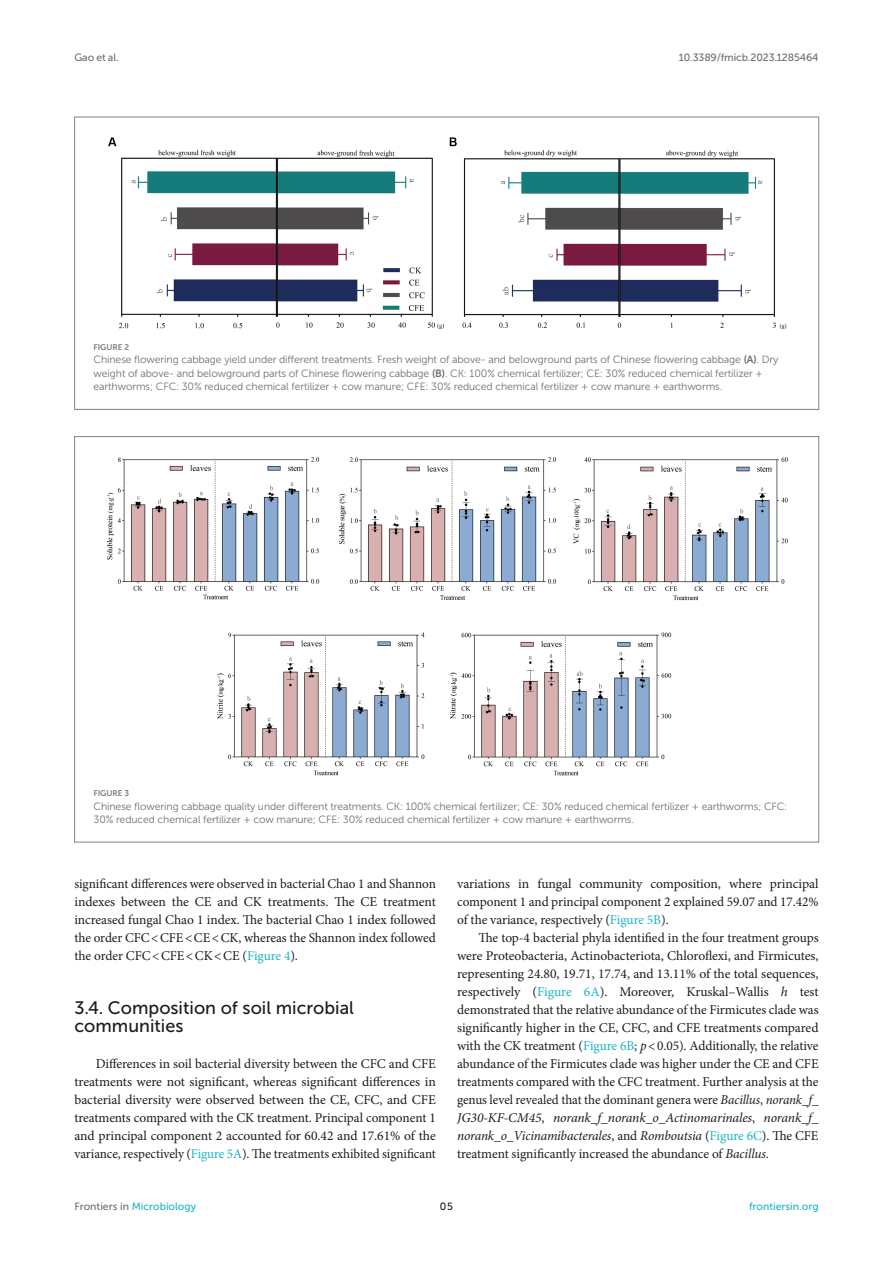
<style>
.page{position:relative;width:893px;height:1263px;background:#fff}
.page>*{position:absolute;margin:0;border:0;box-sizing:border-box;transform-origin:0 0}
.HEAD_2{font:18px/18px "Museo Sans 500";color:#1b1c1b}
.TEXT{font:13.5px/18px "Minion Pro";letter-spacing:-.005em;color:#1b1c1b;text-align:justify}
.TEXT_FLUSH{font:13.5px/18px "Minion Pro";letter-spacing:-.005em;color:#1b1c1b;text-align:justify}
.FIG_LEG{font:10.5px/13.5px "Museo Sans 300";letter-spacing:-.01em;color:#706f70}
.t1{font:10.5px "Museo Sans 500";color:#1db5c3}
.t2{font:10.5px "Museo Sans 500";letter-spacing:-.015em;color:#706f70}
.t3{font:10.5px "Museo Sans 500";color:#1b1c1b}
.FIG_HD{font:8.25px "Museo Sans 700";letter-spacing:-.01em;color:#7e7f7f}
.s1{font-family:"Museo Sans 700"}
.s2{color:#1db5c3}
.s3{font-style:italic}
.s4{color:#706f70}
</style>
<div class="page">
<img style="left:108px;top:137px;width:679px;height:193px">
<img style="left:106px;top:457px;width:682px;height:319px">
<p class="t2" style="left:74px;top:51px;width:46px">Gao et al.</p>
<p class="t2" style="left:679px;top:51px;width:141px">10.3389/fmicb.2023.1285464</p>
<p class="FIG_HD" style="left:94px;top:342px;width:37px">FIGURE 2</p>
<p class="FIG_LEG" style="left:94px;top:353px;width:686px">Chinese flowering cabbage yield under different treatments. Fresh weight of above- and belowground parts of Chinese flowering cabbage <span class="s1">(A)</span>. Dry weight of above- and belowground parts of Chinese flowering cabbage <span class="s1">(B)</span>. CK: 100% chemical fertilizer; CE: 30% reduced chemical fertilizer + earthworms; CFC: 30% reduced chemical fertilizer + cow manure; CFE: 30% reduced chemical fertilizer + cow manure + earthworms.</p>
<p class="FIG_HD" style="left:94px;top:789px;width:37px">FIGURE 3</p>
<p class="FIG_LEG" style="left:94px;top:799px;width:695px">Chinese flowering cabbage quality under different treatments. CK: 100% chemical fertilizer; CE: 30% reduced chemical fertilizer + earthworms; CFC:<br>30% reduced chemical fertilizer + cow manure; CFE: 30% reduced chemical fertilizer + cow manure + earthworms.</p>
<p class="TEXT_FLUSH" style="left:74px;top:875px;width:363px">significant differences were observed in bacterial Chao 1 and Shannon indexes between the CE and CK treatments. The CE treatment increased fungal Chao 1 index. The bacterial Chao 1 index followed the order CFC&lt;CFE&lt;CE&lt;CK, whereas the Shannon index followed the order CFC&lt;CFE&lt;CK&lt;CE (<span class="s2">Figure 4</span>).</p>
<p class="HEAD_2" style="left:74px;top:999px;width:281px">3.4. Composition of soil microbial communities</p>
<p class="TEXT_FLUSH" style="left:74px;top:1055px;width:363px;text-indent:21px">Differences in soil bacterial diversity between the CFC and CFE treatments were not significant, whereas significant differences in bacterial diversity were observed between the CE, CFC, and CFE treatments compared with the CK treatment. Principal component 1 and principal component 2 accounted for 60.42 and 17.61% of the variance, respectively (<span class="s2">Figure 5A</span>). The treatments exhibited significant</p>
<p class="TEXT_FLUSH" style="left:457px;top:875px;width:363px">variations in fungal community composition, where principal component 1 and principal component 2 explained 59.07 and 17.42% of the variance, respectively (<span class="s2">Figure 5B</span>).</p>
<p class="TEXT" style="left:457px;top:929px;width:363px;text-indent:21px">The top-4 bacterial phyla identified in the four treatment groups were Proteobacteria, Actinobacteriota, Chloroflexi, and Firmicutes, representing 24.80, 19.71, 17.74, and 13.11% of the total sequences, respectively (<span class="s2">Figure 6A</span>). Moreover, Kruskal–Wallis <span class="s3">h</span> test demonstrated that the relative abundance of the Firmicutes clade was significantly higher in the CE, CFC, and CFE treatments compared with the CK treatment (<span class="s2">Figure 6B</span>; <span class="s3">p</span>&lt;0.05). Additionally, the relative abundance of the Firmicutes clade was higher under the CE and CFE treatments compared with the CFC treatment. Further analysis at the genus level revealed that the dominant genera were <span class="s3">Bacillus</span>, <span class="s3">norank_f_ JG30-KF-CM45</span>, <span class="s3">norank_f_norank_o_Actinomarinales</span>, <span class="s3">norank_f_ norank_o_Vicinamibacterales</span>, and <span class="s3">Romboutsia</span> (<span class="s2">Figure 6C</span>). The CFE treatment significantly increased the abundance of <span class="s3">Bacillus</span>.</p>
<p class="t1" style="left:74px;top:1200px;width:123px"><span class="s4">Frontiers in</span> Microbiology</p>
<p class="t3" style="left:440px;top:1200px;width:14px">05</p>
<p class="t1" style="left:749px;top:1200px;width:71px">frontiersin.org</p>
</div>
